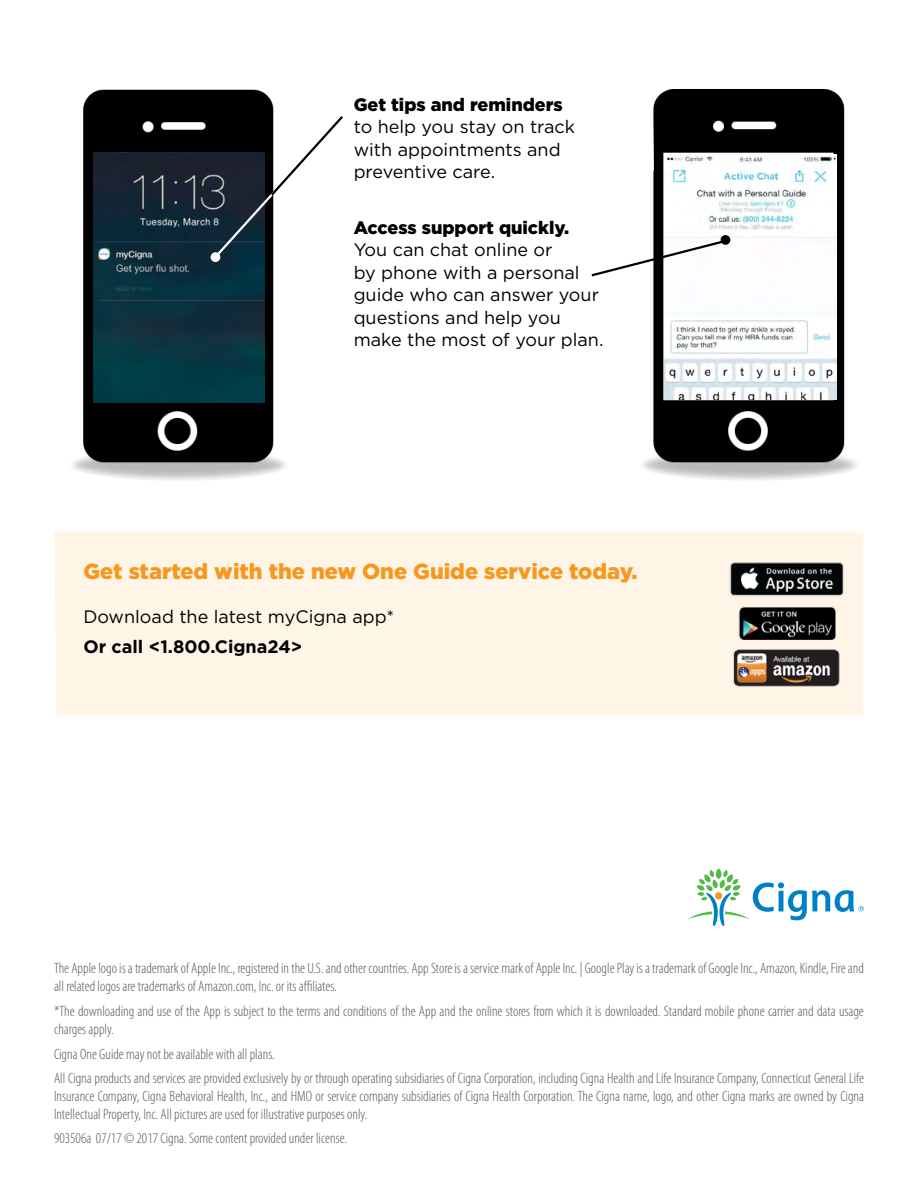
<style>
.page{position:relative;width:918px;height:1188px;background:#fff}
.page>*{position:absolute;margin:0;border:0;box-sizing:border-box;transform-origin:0 0}
.t1{font:900 21.75px "Gotham";color:#f8971d}
.t2{font:18px/22.5px "Gotham";color:#000}
.t3{font:900 18px "Gotham";color:#000}
.t4{font:700 18px "Gotham";color:#000}
.t5{font:300 condensed 15px/18px "Myriad Pro";color:#58595b}
</style>
<div class="page">
<img style="left:73px;top:89px;width:213px;height:391px">
<img style="left:94px;top:153px;width:170px;height:249px">
<img style="left:643px;top:89px;width:214px;height:391px">
<img style="left:665px;top:155px;width:171px;height:244px">
<svg style="left:591px;top:238px;width:137px;height:40px"></svg>
<div style="left:721px;top:235px;width:9px;height:10px;background:#000;border-radius:50%"></div>
<div style="left:55px;top:531px;width:808px;height:184px;background:#fff5e6"></div>
<svg style="left:210px;top:252px;width:11px;height:10px"></svg>
<svg style="left:212px;top:114px;width:131px;height:147px"></svg>
<img style="left:735px;top:604px;width:103px;height:37px">
<img style="left:731px;top:647px;width:111px;height:52px">
<img style="left:728px;top:551px;width:117px;height:47px">
<svg style="left:688px;top:868px;width:176px;height:58px"></svg>
<p class="t3" style="left:354px;top:94px;width:211px">Get tips and reminders</p>
<p class="t2" style="left:354px;top:115px;width:223px">to help you stay on track with appointments and preventive care.</p>
<p class="t3" style="left:354px;top:217px;width:217px">Access support quickly.</p>
<p class="t2" style="left:354px;top:238px;width:251px">You can chat online or<br>by phone with a personal guide who can answer your questions and help you make the most of your plan.</p>
<h1 class="t1" style="left:83px;top:559px;width:556px">Get started with the new One Guide service today.</h1>
<p class="t2" style="left:83px;top:605px;width:312px">Download the latest myCigna app*</p>
<p class="t4" style="left:83px;top:637px;width:220px">Or call &lt;1.800.Cigna24&gt;</p>
<p class="t5" style="left:54px;top:959px;width:811px">The Apple logo is a trademark of Apple Inc., registered in the U.S. and other countries. App Store is a service mark of Apple Inc. | Google Play is a trademark of Google Inc., Amazon, Kindle, Fire and all related logos are trademarks of Amazon.com, Inc. or its affiliates.</p>
<p class="t5" style="left:54px;top:1002px;width:811px">*The downloading and use of the App is subject to the terms and conditions of the App and the online stores from which it is downloaded. Standard mobile phone carrier and data usage charges apply.</p>
<p class="t5" style="left:54px;top:1042px;width:812px;line-height:24.8px">Cigna One Guide may not be available with all plans.<br>All Cigna products and services are provided exclusively by or through operating subsidiaries of Cigna Corporation, including Cigna Health and Life Insurance Company, Connecticut General Life</p>
<p class="t5" style="left:54px;top:1088px;width:812px">Insurance Company, Cigna Behavioral Health, Inc., and HMO or service company subsidiaries of Cigna Health Corporation. The Cigna name, logo, and other Cigna marks are owned by Cigna<br>Intellectual Property, Inc. All pictures are used for illustrative purposes only.</p>
<p class="t5" style="left:54px;top:1129px;width:295px">903506a 07/17 © 2017 Cigna. Some content provided under license.</p>
</div>
